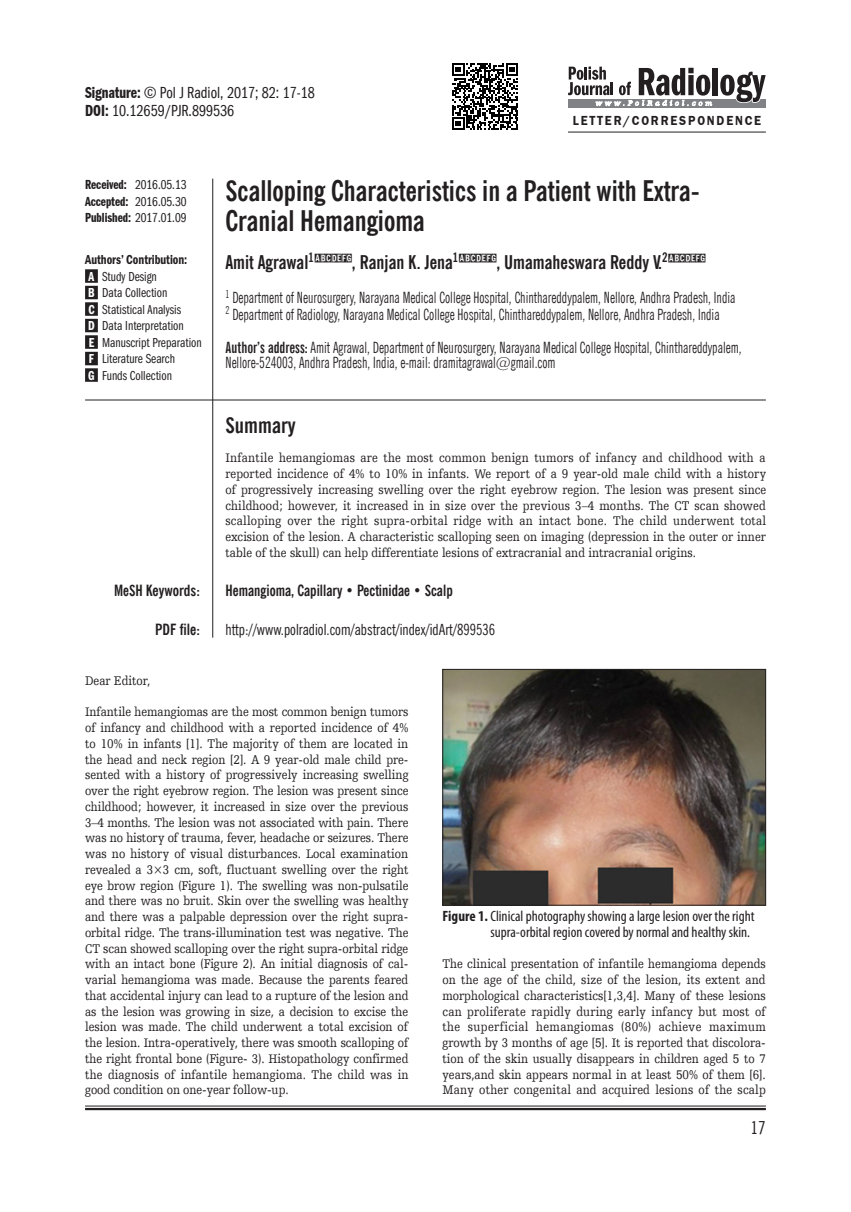
<style>
.page{position:relative;width:851px;height:1212px;background:#fff}
.page>*{position:absolute;margin:0;border:0;box-sizing:border-box;transform-origin:0 0}
.PJR_Tytul_glowny{font:700 28.35px/30px "News Goth Cn EU";color:#231f20;scale:.95 1}
.PJR_Summary_head{font:700 21.6px "News Goth Cn EU";color:#231f20}
.PJR_Autorzy{font:700 18.9px "News Goth Cn EU";color:#231f20;scale:.95 1}
.M1_pagina_right{font:18px "News Goth Cn EU";color:#231f20}
.t1{font:16.5px/18px "Franklin Got URWTCE Boo Com";color:#231f20}
.PJR_Afiliacja{font:15.6px "News Goth X Cn EU";color:#231f20;scale:.96 1}
.PJR_Authors_address{font:15.6px/15px "News Goth X Cn EU";color:#231f20;scale:.96 1}
.PJR_Keywords{font:15.45px "News Goth Cn EU";color:#231f20}
.PJR_Keywords-2{font:700 15.45px "News Goth Cn EU";color:#231f20;scale:.92 1}
.PJR_Keywords-3{font:700 15.45px "News Goth Cn EU";color:#231f20}
.PJR_Rycina_tytul{font:condensed 15px/15.8px "Myriad Pro";color:#231f20;text-align:right}
.t2{font:13.5px "Franklin Got Itc TOT Boo Com";color:#231f20}
.t3{font:13.5px/16.5px "Franklin Got URWTCE Boo Com";color:#231f20;text-align:justify}
.t4{font:13.5px "Franklin Got Itc TOT Dem Con";color:#231f20;scale:.9 1}
.t5{font:13.5px "Franklin Got URWTCE Dem";letter-spacing:.15em;color:#231f20;scale:.9 1}
.PJR_Body_ANG{font:13.2px/15.8px "Humst Slab 712 EU";letter-spacing:.01em;color:#231f20;text-align:justify;scale:.89 1}
.PJR_Summary_body{font:13.2px/15.8px "Humst Slab 712 EU";color:#231f20;text-align:justify;scale:.89 1}
.s1{font-family:"Franklin Got URWTCE Dem Com"}
.s2{font-family:"Franklin Got URWTCE Boo Con"}
.s3{font-family:"Franklin Got Itc TOT Dem Com";color:#fff}
.s4{font-family:"Contribute";font-weight:400}
.s5{font-weight:700}
</style>
<div class="page">
<hr style="left:85px;top:400px;width:680px;height:1px;background:#231f20">
<div style="left:85px;top:269px;width:13px;height:14px;background:#231f20"></div>
<div style="left:85px;top:286px;width:13px;height:13px;background:#231f20"></div>
<div style="left:85px;top:302px;width:13px;height:14px;background:#231f20"></div>
<div style="left:85px;top:319px;width:13px;height:13px;background:#231f20"></div>
<div style="left:85px;top:335px;width:13px;height:14px;background:#231f20"></div>
<div style="left:85px;top:352px;width:13px;height:13px;background:#231f20"></div>
<div style="left:85px;top:368px;width:13px;height:14px;background:#231f20"></div>
<svg style="left:452px;top:63px;width:66px;height:67px"></svg>
<img style="left:444px;top:671px;width:319px;height:232px">
<div style="left:442px;top:669px;width:323px;height:236px;border:1px solid #231f20"></div>
<hr style="left:85px;top:1106px;width:680px;height:4px;background:#f0f0f0">
<hr style="left:85px;top:1106px;width:680px;height:1px;background:#231f20">
<hr style="left:85px;top:1108px;width:680px;height:2px;background:#231f20">
<hr style="left:568px;top:132px;width:197px;height:1px;background:#231f20">
<div style="left:568px;top:99px;width:197px;height:8px;background:#808285"></div>
<div style="left:711px;top:67px;width:7px;height:29px;border:2px solid #fff"></div>
<svg style="left:568px;top:67px;width:144px;height:40px"></svg>
<div style="left:712px;top:68px;width:5px;height:27px;background:#231f20"></div>
<svg style="left:720px;top:71px;width:46px;height:36px"></svg>
<hr style="left:212px;top:179px;width:1px;height:459px;background:#231f20">
<p class="t1" style="left:85px;top:84px;width:231px"><span class="s1">Signature:</span> <span class="s2">©</span> Pol J Radiol, 2017; 82: 17-18<br><span class="s1">DOI:</span> 10.12659/PJR.899536</p>
<p class="t5" style="left:572px;top:113px;width:211px">LETTER/CORRESPONDENCE</p>
<p class="t3" style="left:85px;top:177px;width:103px"><span class="s1">Received:</span> 2016.05.13<br><span class="s1">Accepted:</span> 2016.05.30<br><span class="s1">Published:</span> 2017.01.09</p>
<p class="t4" style="left:85px;top:252px;width:115px">Authors’ Contribution:</p>
<p class="t2" style="left:89px;top:269px;width:70px"><span class="s3">A</span> Study Design</p>
<p class="t2" style="left:88px;top:285px;width:81px"><span class="s3">B</span> Data Collection</p>
<p class="t2" style="left:88px;top:302px;width:94px"><span class="s3">C</span> Statistical Analysis</p>
<p class="t2" style="left:88px;top:318px;width:97px"><span class="s3">D</span> Data Interpretation</p>
<p class="t2" style="left:89px;top:335px;width:114px"><span class="s3">E</span> Manuscript Preparation</p>
<p class="t2" style="left:89px;top:351px;width:88px"><span class="s3">F</span> Literature Search</p>
<p class="t2" style="left:88px;top:368px;width:85px"><span class="s3">G</span> Funds Collection</p>
<p class="PJR_Tytul_glowny" style="left:225px;top:176px;width:501px">Scalloping Characteristics in a Patient with Extra-<br>Cranial Hemangioma</p>
<p class="PJR_Autorzy" style="left:225px;top:250px;width:507px">Amit Agrawal<sup>1</sup><span class="s4">ABCDEFG</span>, Ranjan K. Jena<sup>1</sup><span class="s4">ABCDEFG</span>, Umamaheswara Reddy V.<sup>2</sup><span class="s4">ABCDEFG</span></p>
<p class="PJR_Afiliacja" style="left:225px;top:288px;width:532px"><sup>1</sup> Department of Neurosurgery, Narayana Medical College Hospital, Chinthareddypalem, Nellore, Andhra Pradesh, India</p>
<p class="PJR_Afiliacja" style="left:225px;top:305px;width:516px"><sup>2</sup> Department of Radiology, Narayana Medical College Hospital, Chinthareddypalem, Nellore, Andhra Pradesh, India</p>
<p class="PJR_Authors_address" style="left:225px;top:340px;width:539px"><span class="s5">Author’s address:</span> Amit Agrawal, Department of Neurosurgery, Narayana Medical College Hospital, Chinthareddypalem,<br>Nellore-524003, Andhra Pradesh, India, e-mail: dramitagrawal@gmail.com</p>
<p class="PJR_Summary_head" style="left:225px;top:412px;width:72px">Summary</p>
<p class="PJR_Summary_body" style="left:225px;top:450px;width:609px">Infantile hemangiomas are the most common benign tumors of infancy and childhood with a reported incidence of 4% to 10% in infants. We report of a 9 year-old male child with a history of progressively increasing swelling over the right eyebrow region. The lesion was present since childhood; however, it increased in in size over the previous 3–4 months. The CT scan showed scalloping over the right supra-orbital ridge with an intact bone. The child underwent total excision of the lesion. A characteristic scalloping seen on imaging (depression in the outer or inner table of the skull) can help differentiate lesions of extracranial and intracranial origins.</p>
<p class="PJR_Keywords-2" style="left:114px;top:581px;width:95px">MeSH Keywords:</p>
<p class="PJR_Keywords-2" style="left:225px;top:581px;width:248px">Hemangioma, Capillary • Pectinidae • Scalp</p>
<p class="PJR_Keywords-3" style="left:155px;top:620px;width:46px">PDF file:</p>
<p class="PJR_Keywords" style="left:225px;top:620px;width:271px">http://www.polradiol.com/abstract/index/idArt/899536</p>
<p class="PJR_Body_ANG" style="left:85px;top:673px;width:75px">Dear Editor,</p>
<p class="PJR_Body_ANG" style="left:85px;top:704px;width:365px">Infantile hemangiomas are the most common benign tumors of infancy and childhood with a reported incidence of 4% to 10% in infants [1]. The majority of them are located in the head and neck region [2]. A 9 year-old male child pre&shy;sented with a history of progressively increasing swelling over the right eyebrow region. The lesion was present since childhood; however, it increased in size over the previous 3–4 months. The lesion was not associated with pain. There was no history of trauma, fever, headache or seizures. There was no history of visual disturbances. Local examination revealed a 3×3 cm, soft, fluctuant swelling over the right eye brow region (Figure 1). The swelling was non-pulsatile and there was no bruit. Skin over the swelling was healthy and there was a palpable depression over the right supra&shy;orbital ridge. The trans-illumination test was negative. The CT scan showed scalloping over the right supra-orbital ridge with an intact bone (Figure 2). An initial diagnosis of cal&shy;varial hemangioma was made. Because the parents feared that accidental injury can lead to a rupture of the lesion and as the lesion was growing in size, a decision to excise the lesion was made. The child underwent a total excision of the lesion. Intra-operatively, there was smooth scalloping of the right frontal bone (Figure- 3). Histopathology confirmed the diagnosis of infantile hemangioma. The child was in good condition on one-year follow-up.</p>
<p class="PJR_Rycina_tytul" style="left:442px;top:909px;width:313px"><span class="s5">Figure 1.</span> Clinical photography showing a large lesion over the right supra-orbital region covered by normal and healthy skin.</p>
<p class="PJR_Body_ANG" style="left:442px;top:956px;width:365px">The clinical presentation of infantile hemangioma depends on the age of the child, size of the lesion, its extent and morphological characteristics[1,3,4]. Many of these lesions can proliferate rapidly during early infancy but most of the superficial hemangiomas (80%) achieve maximum growth by 3 months of age [5]. It is reported that discolora&shy;tion of the skin usually disappears in children aged 5 to 7 years,and skin appears normal in at least 50% of them [6].<br>Many other congenital and acquired lesions of the scalp</p>
<p class="M1_pagina_right" style="left:750px;top:1116px;width:17px">17</p>
</div>
